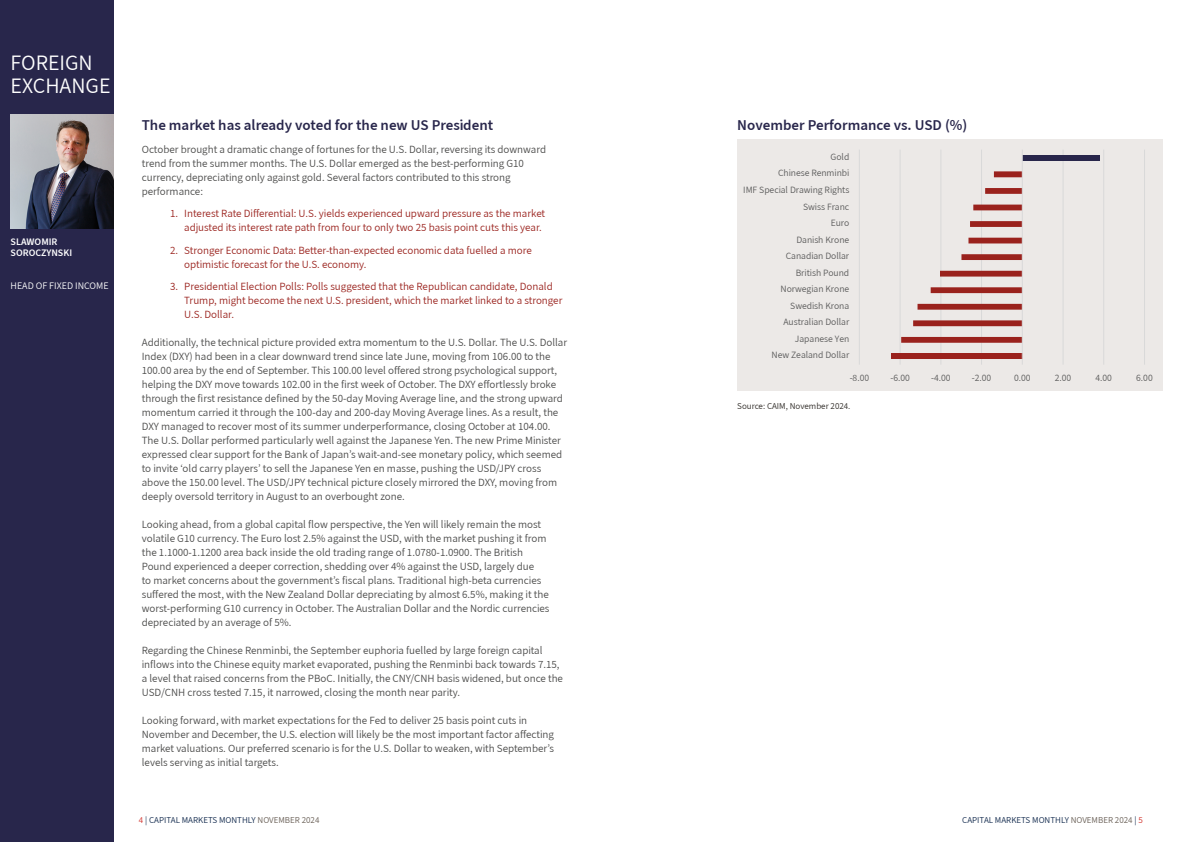
<style>
.page{position:relative;width:1191px;height:842px;background:#fff}
.page>*{position:absolute;margin:0;border:0;box-sizing:border-box;transform-origin:0 0}
.t1{font:22px/23px "Source Sans CAIM";color:#fff}
.t2{font:600 15px "Source Sans CAIM";color:#28264b}
.t3{font:11px/14px "Source Sans CAIM";color:#4a4a49}
.t4{font:11px/14px "Source Sans CAIM";color:#9a221d}
.t5{font:600 10px/11px "Source Sans CAIM";color:#fff}
.t6{font:10px "Source Sans CAIM";color:#fff}
.t7{font:9.6px "Source Sans CAIM";letter-spacing:-.005em;color:#595959}
.t8{font:9px "Source Sans CAIM";color:#10284c}
.t9{font:9px "Source Sans CAIM";color:#2c2824}
.s1{color:#d12e28}
.s2{color:#675d54}
</style>
<div class="page">
<div style="left:0;top:0;width:114px;height:842px;background:#28264b"></div>
<img style="left:11px;top:115px;width:103px;height:113px">
<div style="left:737px;top:139px;width:425px;height:252px;background:#ece9e7"></div>
<hr style="left:859px;top:150px;width:1px;height:215px;background:#d9d9d9">
<hr style="left:899px;top:150px;width:1px;height:215px;background:#d9d9d9">
<hr style="left:940px;top:150px;width:1px;height:215px;background:#d9d9d9">
<hr style="left:981px;top:150px;width:1px;height:215px;background:#d9d9d9">
<hr style="left:1062px;top:150px;width:1px;height:215px;background:#d9d9d9">
<hr style="left:1103px;top:150px;width:1px;height:215px;background:#d9d9d9">
<hr style="left:1144px;top:150px;width:1px;height:215px;background:#d9d9d9">
<div style="left:891px;top:353px;width:131px;height:6px;background:#9a221d"></div>
<div style="left:1022px;top:155px;width:77px;height:6px;background:#28264b"></div>
<svg style="left:901px;top:171px;width:121px;height:172px"></svg>
<hr style="left:1022px;top:150px;width:1px;height:215px;background:#d9d9d9">
<h1 class="t1" style="left:11px;top:52px;width:102px">FOREIGN<br>EXCHANGE</h1>
<p class="t5" style="left:11px;top:236px;width:63px">SLAWOMIR<br>SOROCZYNSKI</p>
<p class="t6" style="left:11px;top:279px;width:99px">HEAD OF FIXED INCOME</p>
<h2 class="t2" style="left:142px;top:115px;width:353px">The market has already voted for the new US President</h2>
<p class="t3" style="left:142px;top:142px;width:406px">October brought a dramatic change of fortunes for the U.S. Dollar, reversing its downward trend from the summer months. The U.S. Dollar emerged as the best-performing G10 currency, depreciating only against gold. Several factors contributed to this strong performance:</p>
<p class="t4" style="left:184px;top:207px;width:362px;text-indent:-14px">1. Interest Rate Differential: U.S. yields experienced upward pressure as the market adjusted its interest rate path from four to only two 25 basis point cuts this year.</p>
<p class="t4" style="left:184px;top:243px;width:349px;text-indent:-14px">2. Stronger Economic Data: Better-than-expected economic data fuelled a more optimistic forecast for the U.S. economy.</p>
<p class="t4" style="left:184px;top:280px;width:379px;text-indent:-14px">3. Presidential Election Polls: Polls suggested that the Republican candidate, Donald<br>Trump, might become the next U.S. president, which the market linked to a stronger<br>U.S. Dollar.</p>
<p class="t3" style="left:142px;top:336px;width:427px">Additionally, the technical picture provided extra momentum to the U.S. Dollar. The U.S. Dollar Index (DXY) had been in a clear downward trend since late June, moving from 106.00 to the 100.00 area by the end of September. This 100.00 level offered strong psychological support, helping the DXY move towards 102.00 in the first week of October. The DXY effortlessly broke through the first resistance defined by the 50-day Moving Average line, and the strong upward momentum carried it through the 100-day and 200-day Moving Average lines. As a result, the DXY managed to recover most of its summer underperformance, closing October at 104.00.<br>The U.S. Dollar performed particularly well against the Japanese Yen. The new Prime Minister expressed clear support for the Bank of Japan’s wait-and-see monetary policy, which seemed to invite ‘old carry players’ to sell the Japanese Yen en masse, pushing the USD/JPY cross above the 150.00 level. The USD/JPY technical picture closely mirrored the DXY, moving from deeply oversold territory in August to an overbought zone.</p>
<p class="t3" style="left:142px;top:518px;width:409px">Looking ahead, from a global capital flow perspective, the Yen will likely remain the most volatile G10 currency. The Euro lost 2.5% against the USD, with the market pushing it from the 1.1000-1.1200 area back inside the old trading range of 1.0780-1.0900. The British Pound experienced a deeper correction, shedding over 4% against the USD, largely due<br>to market concerns about the government’s fiscal plans. Traditional high-beta currencies suffered the most, with the New Zealand Dollar depreciating by almost 6.5%, making it the worst-performing G10 currency in October. The Australian Dollar and the Nordic currencies depreciated by an average of 5%.</p>
<p class="t3" style="left:142px;top:644px;width:423px">Regarding the Chinese Renminbi, the September euphoria fuelled by large foreign capital inflows into the Chinese equity market evaporated, pushing the Renminbi back towards 7.15, a level that raised concerns from the PBoC. Initially, the CNY/CNH basis widened, but once the USD/CNH cross tested 7.15, it narrowed, closing the month near parity.</p>
<p class="t3" style="left:142px;top:714px;width:414px">Looking forward, with market expectations for the Fed to deliver 25 basis point cuts in November and December, the U.S. election will likely be the most important factor affecting market valuations. Our preferred scenario is for the U.S. Dollar to weaken, with September’s levels serving as initial targets.</p>
<h2 class="t2" style="left:737px;top:115px;width:231px">November Performance vs. USD (%)</h2>
<p class="t7" style="left:830px;top:150px;width:20px">Gold</p>
<p class="t7" style="left:778px;top:167px;width:73px">Chinese Renminbi</p>
<p class="t7" style="left:743px;top:183px;width:108px">IMF Special Drawing Rights</p>
<p class="t7" style="left:803px;top:200px;width:48px">Swiss Franc</p>
<p class="t7" style="left:830px;top:216px;width:20px">Euro</p>
<p class="t7" style="left:796px;top:233px;width:54px">Danish Krone</p>
<p class="t7" style="left:786px;top:250px;width:65px">Canadian Dollar</p>
<p class="t7" style="left:795px;top:266px;width:55px">British Pound</p>
<p class="t7" style="left:780px;top:283px;width:70px">Norwegian Krone</p>
<p class="t7" style="left:790px;top:299px;width:60px">Swedish Krona</p>
<p class="t7" style="left:783px;top:316px;width:67px">Australian Dollar</p>
<p class="t7" style="left:795px;top:332px;width:56px">Japanese Yen</p>
<p class="t7" style="left:771px;top:349px;width:79px">New Zealand Dollar</p>
<p class="t7" style="left:849px;top:371px;width:21px">-8.00</p>
<p class="t7" style="left:890px;top:371px;width:21px">-6.00</p>
<p class="t7" style="left:931px;top:371px;width:21px">-4.00</p>
<p class="t7" style="left:972px;top:371px;width:21px">-2.00</p>
<p class="t7" style="left:1014px;top:371px;width:18px">0.00</p>
<p class="t7" style="left:1054px;top:371px;width:18px">2.00</p>
<p class="t7" style="left:1095px;top:371px;width:18px">4.00</p>
<p class="t7" style="left:1136px;top:371px;width:18px">6.00</p>
<p class="t9" style="left:737px;top:400px;width:115px">Source: CAIM, November 2024.</p>
<p class="t8" style="left:139px;top:814px;width:182px"><span class="s1">4</span> | CAPITAL MARKETS MONTHLY <span class="s2">NOVEMBER 2024</span></p>
<p class="t8" style="left:962px;top:814px;width:182px">CAPITAL MARKETS MONTHLY <span class="s2">NOVEMBER 2024</span> | <span class="s1">5</span></p>
</div>
